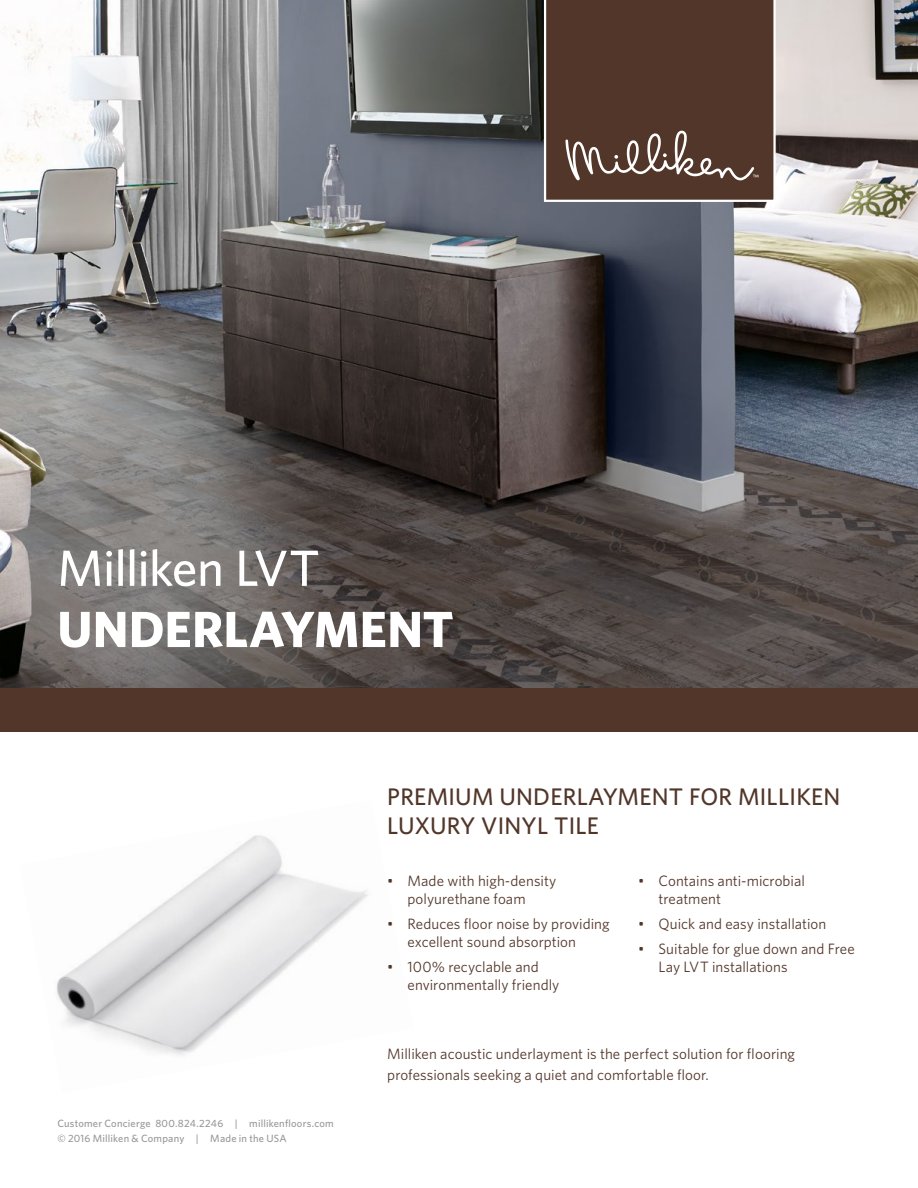
<style>
.page{position:relative;width:918px;height:1188px;background:#fff}
.page>*{position:absolute;margin:0;border:0;box-sizing:border-box;transform-origin:0 0}
.t1{font:700 51px "Whitney";color:#fff}
.t2{font:500 51px "Whitney";letter-spacing:-.02em;color:#fff}
.t3{font:500 24px/28.8px "Whitney";letter-spacing:.01em;color:#523629}
.t4{font:15px/18px "Whitney";letter-spacing:.005em;color:#523629}
.t5{font:500 10.5px/15px "Whitney";letter-spacing:.02em;color:#999899}
</style>
<div class="page">
<img style="left:0;top:0;width:918px;height:689px">
<img style="left:56px;top:835px;width:312px;height:221px">
<div style="left:0;top:689px;width:918px;height:43px;background:#523629"></div>
<div style="left:544px;top:0;width:232px;height:202px;background:#523629"></div>
<svg style="left:565px;top:130px;width:194px;height:51px;background:#6e564b"></svg>
<h1 class="t2" style="left:57px;top:534px;width:264px">Milliken LVT</h1>
<h1 class="t1" style="left:57px;top:595px;width:398px">UNDERLAYMENT</h1>
<h2 class="t3" style="left:387px;top:782px;width:455px">PREMIUM UNDERLAYMENT FOR MILLIKEN<br>LUXURY VINYL TILE</h2>
<p class="t4" style="left:408px;top:872px;width:150px;text-indent:-20px">• Made with high-density polyurethane foam</p>
<p class="t4" style="left:408px;top:915px;width:204px;text-indent:-20px">• Reduces floor noise by providing excellent sound absorption</p>
<p class="t4" style="left:408px;top:957px;width:153px;text-indent:-20px">• 100% recyclable and environmentally friendly</p>
<p class="t4" style="left:659px;top:872px;width:148px;text-indent:-20px">• Contains anti-microbial treatment</p>
<p class="t4" style="left:638px;top:915px;width:190px">• Quick and easy installation</p>
<p class="t4" style="left:659px;top:939px;width:198px;text-indent:-20px">• Suitable for glue down and Free<br>Lay LVT installations</p>
<p class="t5" style="left:57px;top:1116px;width:278px">Customer Concierge 800.824.2246 | millikenfloors.com © 2016 Milliken &amp; Company | Made in the USA</p>
<p class="t4" style="left:387px;top:1043px;width:409px;line-height:21.3px">Milliken acoustic underlayment is the perfect solution for flooring professionals seeking a quiet and comfortable floor.</p>
</div>
